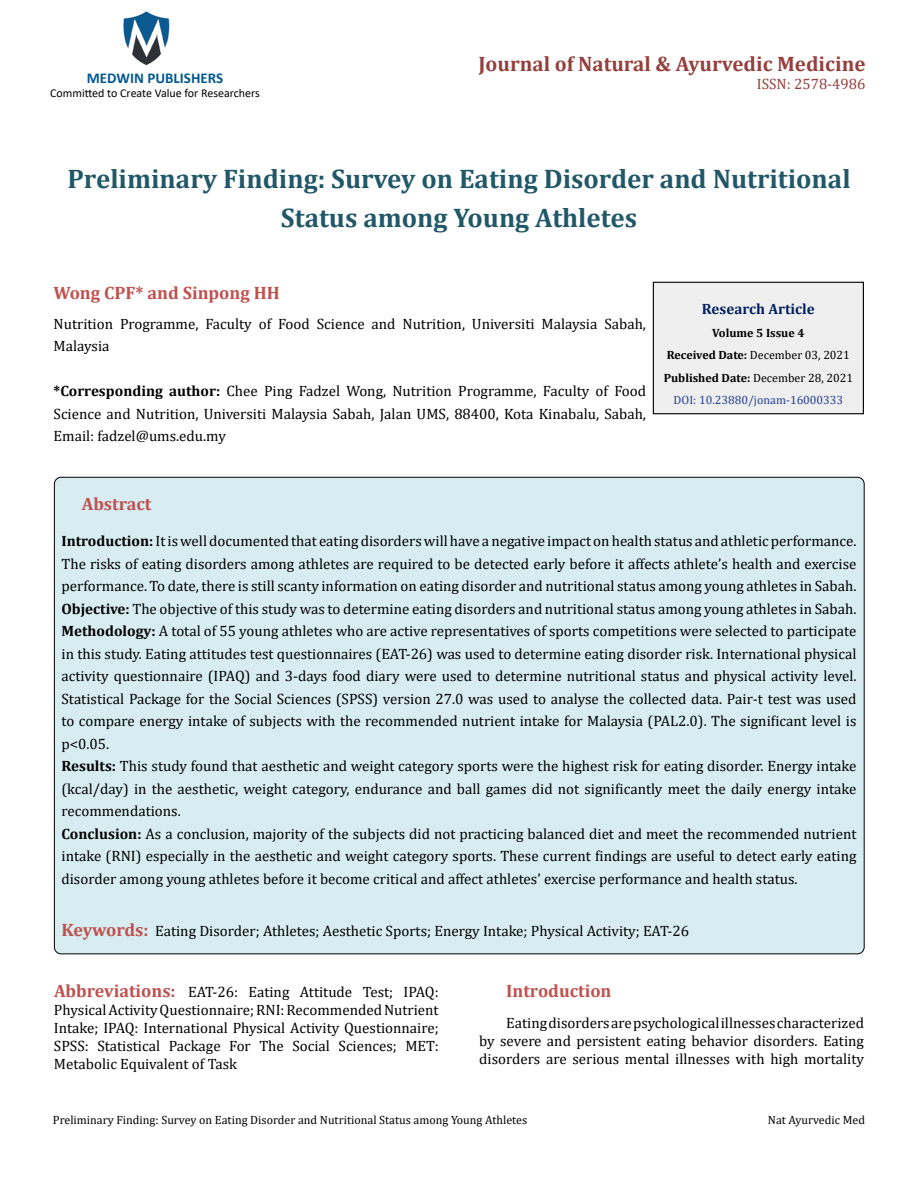
<style>
.page{position:relative;width:918px;height:1188px;background:#fff}
.page>*{position:absolute;margin:0;border:0;box-sizing:border-box;transform-origin:0 0}
.t1{font:700 27px/39px "Cambria";color:#215868;text-align:center}
.t2{font:700 21px "Cambria";color:#953f3c}
.t3{font:700 18px "Cambria";color:#c0504d}
.t4{font:15px/22.5px "Cambria";color:#000;text-align:justify}
.t5{font:700 15px "Calibri";color:#005991}
.t6{font:700 15px "Cambria";color:#002060}
.t7{font:15px "Cambria";color:#953f3c}
.t8{font:700 12px/22.5px "Cambria";color:#000;text-align:center}
.t9{font:12px "Cambria";color:#000}
.t10{font:12px "Calibri";color:#000}
.s1{font-weight:700}
.s2{font-weight:400}
.s3{font-weight:400;color:#25408f}
.s4{font-weight:700;font-size:18px;color:#c0504d}
</style>
<div class="page">
<img style="left:123px;top:11px;width:47px;height:55px">
<div style="left:653px;top:282px;width:210px;height:132px;background:#efefef"></div>
<div style="left:653px;top:282px;width:211px;height:132px;border:1px solid #000"></div>
<div style="left:54px;top:477px;width:810px;height:477px;background:#d8edf2;border-radius:7px"></div>
<p class="t5" style="left:87px;top:67px;width:138px">MEDWIN PUBLISHERS</p>
<p class="t10" style="left:50px;top:85px;width:211px">Committed to Create Value for Researchers</p>
<h2 class="t2" style="left:478px;top:49px;width:389px">Journal of Natural &amp; Ayurvedic Medicine</h2>
<p class="t7" style="left:757px;top:75px;width:110px">ISSN: 2578-4986</p>
<h1 class="t1" style="left:67px;top:159px;width:785px">Preliminary Finding: Survey on Eating Disorder and Nutritional<br>Status among Young Athletes</h1>
<p class="t3" style="left:54px;top:281px;width:228px">Wong CPF* and Sinpong HH</p>
<p class="t4" style="left:54px;top:312px;width:594px">Nutrition Programme, Faculty of Food Science and Nutrition, Universiti Malaysia Sabah,<br>Malaysia</p>
<p class="t4" style="left:54px;top:380px;width:594px"><span class="s1">*Corresponding author:</span> Chee Ping Fadzel Wong, Nutrition Programme, Faculty of Food Science and Nutrition, Universiti Malaysia Sabah, Jalan UMS, 88400, Kota Kinabalu, Sabah, Email: fadzel@ums.edu.my</p>
<p class="t6" style="left:702px;top:298px;width:114px">Research Article</p>
<p class="t8" style="left:664px;top:321px;width:191px">Volume 5 Issue 4<br>Received Date: <span class="s2">December 03, 2021<br></span>Published Date: <span class="s2">December 28, 2021<br></span><span class="s3">DOI: 10.23880/jonam-16000333</span></p>
<p class="t3" style="left:82px;top:491px;width:71px">Abstract</p>
<p class="t4" style="left:62px;top:530px;width:797px;text-align:left"><span class="s1">Introduction:</span> It is well documented that eating disorders will have a negative impact on health status and athletic performance.<br>The risks of eating disorders among athletes are required to be detected early before it affects athlete’s health and exercise performance. To date, there is still scanty information on eating disorder and nutritional status among young athletes in Sabah.<br><span class="s1">Objective:</span> The objective of this study was to determine eating disorders and nutritional status among young athletes in Sabah.<br><span class="s1">Methodology:</span> A total of 55 young athletes who are active representatives of sports competitions were selected to participate in this study. Eating attitudes test questionnaires (EAT-26) was used to determine eating disorder risk. International physical activity questionnaire (IPAQ) and 3-days food diary were used to determine nutritional status and physical activity level.<br>Statistical Package for the Social Sciences (SPSS) version 27.0 was used to analyse the collected data. Pair-t test was used to compare energy intake of subjects with the recommended nutrient intake for Malaysia (PAL2.0). The significant level is p&lt;0.05.<br><span class="s1">Results:</span> This study found that aesthetic and weight category sports were the highest risk for eating disorder. Energy intake (kcal/day) in the aesthetic, weight category, endurance and ball games did not significantly meet the daily energy intake recommendations.<br><span class="s1">Conclusion:</span> As a conclusion, majority of the subjects did not practicing balanced diet and meet the recommended nutrient intake (RNI) especially in the aesthetic and weight category sports. These current findings are useful to detect early eating disorder among young athletes before it become critical and affect athletes’ exercise performance and health status.</p>
<p class="t4" style="left:62px;top:919px;width:629px"><span class="s4">Keywords:</span> Eating Disorder; Athletes; Aesthetic Sports; Energy Intake; Physical Activity; EAT-26</p>
<p class="t4" style="left:54px;top:983px;width:386px;line-height:18px"><span class="s4">Abbreviations:</span> EAT-26: Eating Attitude Test; IPAQ:<br>Physical Activity Questionnaire; RNI: Recommended Nutrient Intake; IPAQ: International Physical Activity Questionnaire; SPSS: Statistical Package For The Social Sciences; MET:<br>Metabolic Equivalent of Task</p>
<p class="t3" style="left:506px;top:978px;width:107px">Introduction</p>
<p class="t4" style="left:479px;top:1014px;width:386px;line-height:18px;text-indent:27px">Eating disorders are psychological illnesses characterized by severe and persistent eating behavior disorders. Eating disorders are serious mental illnesses with high mortality</p>
<p class="t9" style="left:53px;top:1113px;width:476px">Preliminary Finding: Survey on Eating Disorder and Nutritional Status among Young Athletes</p>
<p class="t9" style="left:768px;top:1113px;width:99px">Nat Ayurvedic Med</p>
</div>
